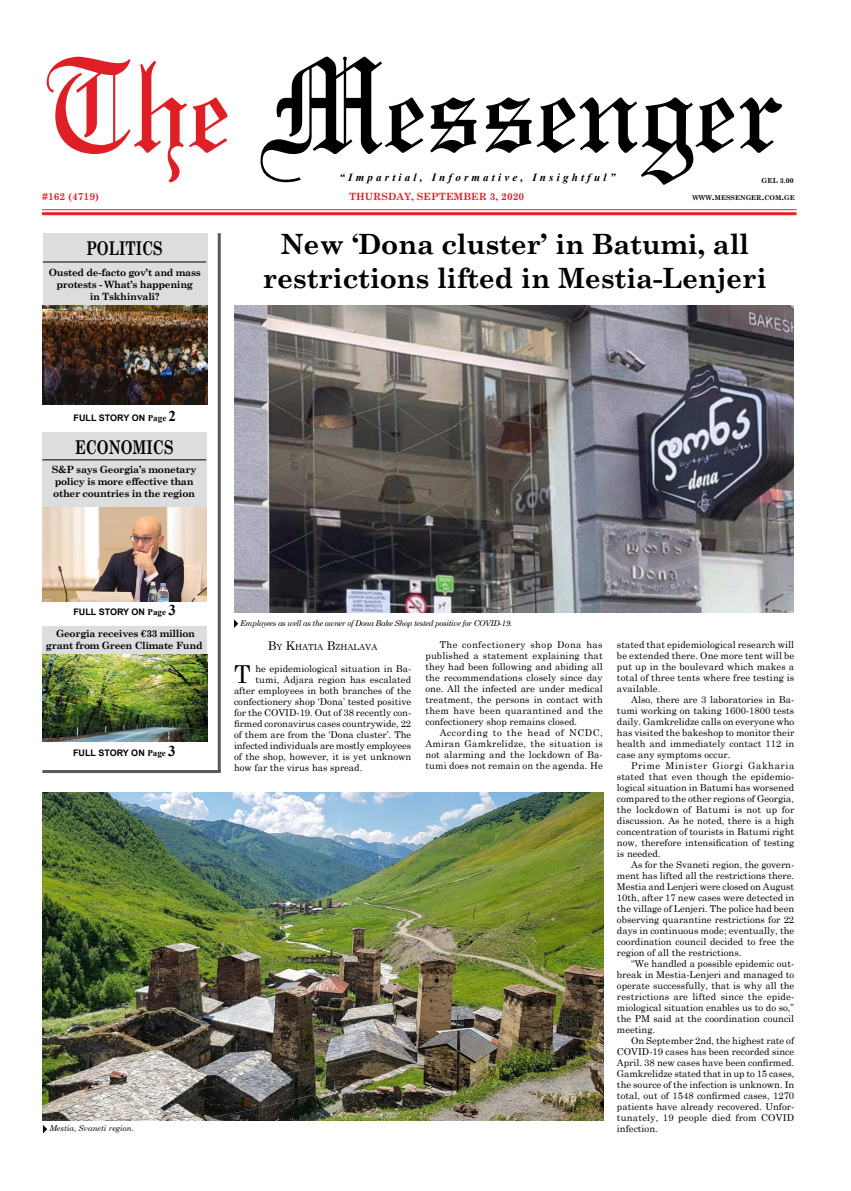
<style>
.page{position:relative;width:851px;height:1191px;background:#fff}
.page>*{position:absolute;margin:0;border:0;box-sizing:border-box;transform-origin:0 0}
.t1{font:700 28px/33.6px "Century Schoolbook";letter-spacing:-.01em;color:#000;text-align:center}
.t2{font:24.7px "Century Schoolbook";color:#000}
.t3{font:700 19px "Century Schoolbook";color:#000;scale:.75 1}
.t4{font:italic 700 11px "Times New Roman";letter-spacing:.29em;color:#000}
.t5{font:700 10px/12px "Century Schoolbook";letter-spacing:-.03em;color:#000;text-align:center}
.t6{font:700 10px "Century Schoolbook";color:#df1f26}
.t7{font:9.5px/11px "Century Schoolbook";color:#000;text-align:justify}
.t8{font:700 9px "Arial";color:#000}
.t9{font:8.4px "Century Schoolbook";color:#000}
.t10{font:italic 8px "Century Schoolbook";letter-spacing:-.04em;color:#000}
.t11{font:italic 8px "Century Schoolbook";color:#000}
.t12{font:700 7px "Century Schoolbook";color:#000}
.t13{font:700 6.7px "Century Schoolbook";color:#000}
.s1{font-size:9.5px}
.s2{font-family:"Times New Roman"}
.s3{font-family:"Times New Roman";font-size:15px}
.s4{font-size:12px}
</style>
<div class="page">
<img style="left:43px;top:792px;width:560px;height:328px">
<svg style="left:260px;top:57px;width:522px;height:128px"></svg>
<svg style="left:47px;top:57px;width:180px;height:125px"></svg>
<hr style="left:42px;top:209px;width:754px;height:1px;background:#ed2024">
<hr style="left:42px;top:212px;width:754px;height:3px;background:#ed2024">
<img style="left:234px;top:306px;width:559px;height:306px">
<div style="left:43px;top:233px;width:164px;height:73px;background:#dcddde"></div>
<hr style="left:43px;top:261px;width:163px;height:1px;background:#000">
<hr style="left:42px;top:770px;width:179px;height:3px;background:#58595b">
<hr style="left:218px;top:233px;width:3px;height:539px;background:#58595b">
<img style="left:43px;top:306px;width:164px;height:98px">
<img style="left:42px;top:507px;width:165px;height:95px">
<img style="left:43px;top:654px;width:164px;height:87px">
<svg style="left:234px;top:619px;width:4px;height:9px"></svg>
<svg style="left:43px;top:1125px;width:4px;height:8px"></svg>
<div style="left:42px;top:433px;width:165px;height:74px;background:#dcddde"></div>
<div style="left:43px;top:626px;width:164px;height:28px;background:#dcddde"></div>
<hr style="left:42px;top:459px;width:164px;height:1px;background:#000">
<p class="t4" style="left:339px;top:169px;width:277px">“Impartial, Informative, Insightful”</p>
<p class="t12" style="left:761px;top:175px;width:34px">GEL 3.00</p>
<p class="t6" style="left:42px;top:189px;width:58px">#162 (4719)</p>
<p class="t6" style="left:349px;top:189px;width:177px">THURSDAY, SEPTEMBER 3, 2020</p>
<h1 class="t1" style="left:263px;top:226px;width:505px">New ‘Dona cluster’ in Batumi, all restrictions lifted in Mestia-Lenjeri</h1>
<p class="t13" style="left:692px;top:192px;width:104px">WWW<span class="s1">.</span>MESSENGER<span class="s1">.</span>COM<span class="s1">.</span>GE</p>
<h3 class="t3" style="left:86px;top:234px;width:104px">POLITICS</h3>
<p class="t5" style="left:49px;top:266px;width:153px">Ousted de-facto gov’t and mass protests - What’s happening<br>in Tskhinvali?</p>
<p class="t8" style="left:74px;top:412px;width:104px">FULL STORY ON <span class="s2">Page</span> <span class="s3">2</span></p>
<h3 class="t3" style="left:75px;top:432px;width:133px">ECONOMICS</h3>
<p class="t5" style="left:52px;top:462px;width:146px;text-align:left">S&amp;P says Georgia’s monetary policy is more effective than other countries in the region</p>
<p class="t8" style="left:73px;top:606px;width:104px">FULL STORY ON <span class="s2">Page</span> <span class="s3">3</span></p>
<p class="t5" style="left:46px;top:626px;width:158px">Georgia receives €33 million grant from Green Climate Fund</p>
<p class="t8" style="left:73px;top:747px;width:104px">FULL STORY ON <span class="s2">Page</span> <span class="s3">3</span></p>
<p class="t11" style="left:49px;top:1122px;width:86px">Mestia, Svaneti region.</p>
<p class="t10" style="left:240px;top:617px;width:273px">Employees as well as the owner of Dona Bake Shop tested positive for COVID-19.</p>
<p class="t9" style="left:268px;top:639px;width:111px"><span class="s4">B</span>Y <span class="s4">K</span>HATIA <span class="s4">B</span>ZHALAVA</p>
<h2 class="t2" style="left:234px;top:653px;width:18px">T</h2>
<p class="t7" style="left:255px;top:662px;width:157px">he epidemiological situation in Ba-</p>
<p class="t7" style="left:255px;top:673px;width:157px">tumi, Adjara region has escalated</p>
<p class="t7" style="left:234px;top:684px;width:179px">after employees in both branches of the</p>
<p class="t7" style="left:234px;top:695px;width:179px">confectionery shop ‘Dona’ tested positive</p>
<p class="t7" style="left:234px;top:706px;width:179px">for the COVID-19. Out of 38 recently con-</p>
<p class="t7" style="left:234px;top:717px;width:179px">firmed coronavirus cases countrywide, 22</p>
<p class="t7" style="left:234px;top:728px;width:179px">of them are from the ‘Dona cluster’. The</p>
<p class="t7" style="left:234px;top:739px;width:179px">infected individuals are mostly employees</p>
<p class="t7" style="left:234px;top:750px;width:179px">of the shop, however, it is yet unknown</p>
<p class="t7" style="left:234px;top:761px;width:130px">how far the virus has spread.</p>
<p class="t7" style="left:425px;top:638px;width:179px;text-indent:14px">The confectionery shop Dona has published a statement explaining that they had been following and abiding all the recommendations closely since day one. All the infected are under medical treatment, the persons in contact with them have been quarantined and the confectionery shop remains closed.</p>
<p class="t7" style="left:425px;top:726px;width:179px;text-indent:14px">According to the head of NCDC, Amiran Gamkrelidze, the situation is not alarming and the lockdown of Ba&shy;tumi does not remain on the agenda. He</p>
<p class="t7" style="left:617px;top:638px;width:179px">stated that epidemiological research will be extended there. One more tent will be put up in the boulevard which makes a total of three tents where free testing is available.</p>
<p class="t7" style="left:617px;top:693px;width:179px;text-indent:14px">Also, there are 3 laboratories in Ba&shy;tumi working on taking 1600-1800 tests daily. Gamkrelidze calls on everyone who has visited the bakeshop to monitor their health and immediately contact 112 in case any symptoms occur.</p>
<p class="t7" style="left:617px;top:759px;width:179px;text-indent:14px">Prime Minister Giorgi Gakharia stated that even though the epidemio&shy;logical situation in Batumi has worsened compared to the other regions of Georgia, the lockdown of Batumi is not up for discussion. As he noted, there is a high concentration of tourists in Batumi right now, therefore intensification of testing is needed.</p>
<p class="t7" style="left:617px;top:858px;width:179px;text-indent:14px">As for the Svaneti region, the govern&shy;ment has lifted all the restrictions there.<br>Mestia and Lenjeri were closed on August 10th, after 17 new cases were detected in the village of Lenjeri. The police had been observing quarantine restrictions for 22 days in continuous mode; eventually, the coordination council decided to free the region of all the restrictions.</p>
<p class="t7" style="left:617px;top:957px;width:179px;text-indent:14px">“We handled a possible epidemic out&shy;break in Mestia-Lenjeri and managed to operate successfully, that is why all the restrictions are lifted since the epide&shy;miological situation enables us to do so,” the PM said at the coordination council meeting.</p>
<p class="t7" style="left:617px;top:1034px;width:179px;text-indent:14px">On September 2nd, the highest rate of COVID-19 cases has been recorded since April. 38 new cases have been confirmed.<br>Gamkrelidze stated that in up to 15 cases, the source of the infection is unknown. In total, out of 1548 confirmed cases, 1270 patients have already recovered. Unfor&shy;tunately, 19 people died from COVID infection.</p>
</div>
